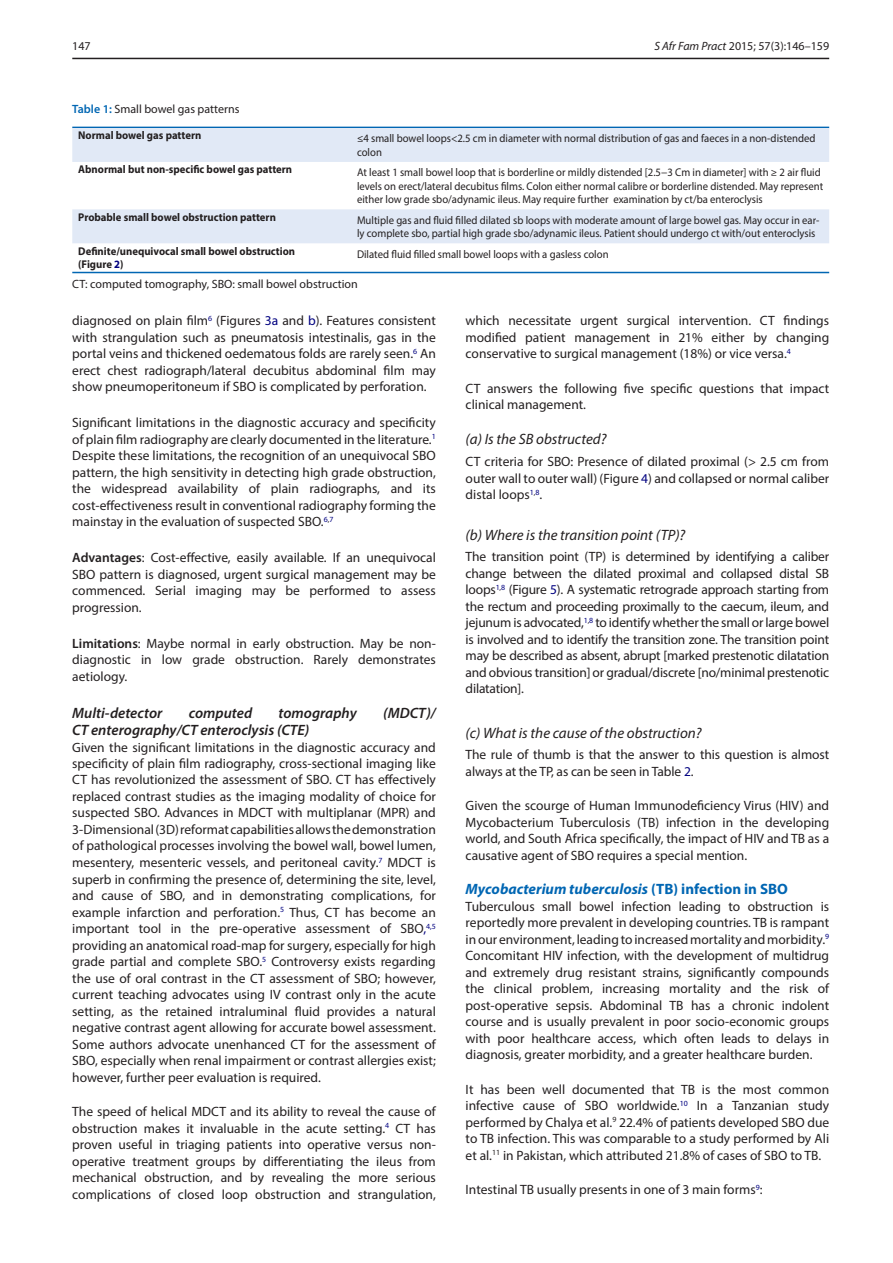
<style>
.page{position:relative;width:893px;height:1263px;background:#fff}
.page>*{position:absolute;margin:0;border:0;box-sizing:border-box;transform-origin:0 0}
.t1{font:italic 15px "Myriad Pro";color:#231f20}
.t2{font:italic 600 15px "Myriad Pro";color:#231f20}
.t3{font:italic 700 15px "Myriad Pro";color:#0166b3}
.t4{font:13.5px/16.5px "Myriad Pro";color:#231f20;text-align:justify}
.t5{font:12px "Myriad Pro";color:#231f20}
.t6{font:11.25px/13.5px "Myriad Pro";color:#231f20;scale:.95 1}
.t7{font:700 11.25px/13.5px "Myriad Pro";color:#231f20;scale:.95 1}
.s1{font-style:italic}
.s2{font-weight:600;color:#0166b3}
.s3{color:#000080}
.s4{font-weight:600}
.s5{font-style:normal}
</style>
<div class="page">
<hr style="left:72px;top:58px;width:757px;height:1px;background:#231f20">
<hr style="left:72px;top:127px;width:757px;height:1px;background:#0166b3">
<svg style="left:72px;top:128px;width:757px;height:115px;fill:#e1e9f6"></svg>
<hr style="left:72px;top:272px;width:757px;height:1px;background:#0166b3">
<p class="t5" style="left:72px;top:39px;width:20px">147</p>
<p class="t5" style="left:654px;top:39px;width:176px"><span class="s1">S Afr Fam Pract</span> 2015; 57(3):146–159</p>
<p class="t5" style="left:72px;top:101px;width:169px"><span class="s2">Table 1:</span> Small bowel gas patterns</p>
<p class="t7" style="left:78px;top:129px;width:131px">Normal bowel gas pattern</p>
<p class="t6" style="left:357px;top:132px;width:484px">≤4 small bowel loops&lt;2.5 cm in diameter with normal distribution of gas and faeces in a non-distended colon</p>
<p class="t7" style="left:78px;top:162px;width:227px">Abnormal but non-specific bowel gas pattern</p>
<p class="t6" style="left:357px;top:166px;width:492px">At least 1 small bowel loop that is borderline or mildly distended [2.5−3 Cm in diameter] with ≥ 2 air fluid levels on erect/lateral decubitus films. Colon either normal calibre or borderline distended. May represent either low grade sbo/adynamic ileus. May require further examination by ct/ba enteroclysis</p>
<p class="t7" style="left:78px;top:210px;width:210px">Probable small bowel obstruction pattern</p>
<p class="t6" style="left:357px;top:213px;width:488px">Multiple gas and fluid filled dilated sb loops with moderate amount of large bowel gas. May occur in ear&shy;ly complete sbo, partial high grade sbo/adynamic ileus. Patient should undergo ct with/out enteroclysis</p>
<p class="t7" style="left:78px;top:244px;width:230px">Definite/unequivocal small bowel obstruction (Figure <span class="s3">2</span>)</p>
<p class="t6" style="left:357px;top:247px;width:266px">Dilated fluid filled small bowel loops with a gasless colon</p>
<p class="t5" style="left:72px;top:276px;width:287px">CT: computed tomography, SBO: small bowel obstruction</p>
<p class="t4" style="left:72px;top:312px;width:365px">diagnosed on plain film<sup>6</sup> (Figures <span class="s3">3a</span> and <span class="s3">b</span>). Features consistent with strangulation such as pneumatosis intestinalis, gas in the portal veins and thickened oedematous folds are rarely seen.<sup>6</sup> An erect chest radiograph/lateral decubitus abdominal film may show pneumoperitoneum if SBO is complicated by perforation.</p>
<p class="t4" style="left:72px;top:414px;width:365px">Significant limitations in the diagnostic accuracy and specificity of plain film radiography are clearly documented in the literature.<sup>1<br></sup>Despite these limitations, the recognition of an unequivocal SBO pattern, the high sensitivity in detecting high grade obstruction, the widespread availability of plain radiographs, and its cost-effectiveness result in conventional radiography forming the mainstay in the evaluation of suspected SBO.<sup>6</sup><sup>,</sup><sup>7</sup></p>
<p class="t4" style="left:72px;top:549px;width:365px"><span class="s4">Advantages</span>: Cost-effective, easily available. If an unequivocal SBO pattern is diagnosed, urgent surgical management may be commenced. Serial imaging may be performed to assess progression.</p>
<p class="t4" style="left:72px;top:635px;width:365px"><span class="s4">Limitations</span>: Maybe normal in early obstruction. May be non&shy;diagnostic in low grade obstruction. Rarely demonstrates aetiology.</p>
<p class="t2" style="left:72px;top:704px;width:92px">Multi-detector</p>
<p class="t2" style="left:189px;top:704px;width:65px">computed</p>
<p class="t2" style="left:279px;top:704px;width:80px">tomography</p>
<p class="t2" style="left:383px;top:704px;width:54px">(MDCT)/</p>
<p class="t2" style="left:72px;top:720px;width:239px">CT enterography/CT enteroclysis (CTE)</p>
<p class="t4" style="left:72px;top:738px;width:365px">Given the significant limitations in the diagnostic accuracy and specificity of plain film radiography, cross-sectional imaging like CT has revolutionized the assessment of SBO. CT has effectively replaced contrast studies as the imaging modality of choice for suspected SBO. Advances in MDCT with multiplanar (MPR) and 3-Dimensional (3D) reformat capabilities allows the demonstration of pathological processes involving the bowel wall, bowel lumen, mesentery, mesenteric vessels, and peritoneal cavity.<sup>7</sup> MDCT is superb in confirming the presence of, determining the site, level, and cause of SBO, and in demonstrating complications, for example infarction and perforation.<sup>5</sup> Thus, CT has become an important tool in the pre-operative assessment of SBO<span class="s3">,</span><sup>4,5 </sup>providing an anatomical road-map for surgery, especially for high grade partial and complete SBO.<sup>5</sup> Controversy exists regarding the use of oral contrast in the CT assessment of SBO; however, current teaching advocates using IV contrast only in the acute setting, as the retained intraluminal fluid provides a natural negative contrast agent allowing for accurate bowel assessment.<br>Some authors advocate unenhanced CT for the assessment of SBO, especially when renal impairment or contrast allergies exist; however, further peer evaluation is required.</p>
<p class="t4" style="left:72px;top:1103px;width:365px">The speed of helical MDCT and its ability to reveal the cause of obstruction makes it invaluable in the acute setting.<sup>4</sup> CT has proven useful in triaging patients into operative versus non&shy;operative treatment groups by differentiating the ileus from mechanical obstruction, and by revealing the more serious complications of closed loop obstruction and strangulation,</p>
<p class="t4" style="left:466px;top:312px;width:365px">which necessitate urgent surgical intervention. CT findings modified patient management in 21% either by changing conservative to surgical management (18%) or vice versa.<sup>4</sup></p>
<p class="t4" style="left:466px;top:380px;width:365px">CT answers the following five specific questions that impact clinical management.</p>
<p class="t1" style="left:466px;top:430px;width:142px">(a) Is the SB obstructed?</p>
<p class="t4" style="left:466px;top:453px;width:365px">CT criteria for SBO: Presence of dilated proximal (&gt; 2.5 cm from outer wall to outer wall) (Figure <span class="s3">4</span>) and collapsed or normal caliber distal loops<sup>1</sup><sup>,</sup><sup>8</sup>.</p>
<p class="t1" style="left:466px;top:526px;width:221px">(b) Where is the transition point (TP)?</p>
<p class="t4" style="left:466px;top:548px;width:365px">The transition point (TP) is determined by identifying a caliber change between the dilated proximal and collapsed distal SB loops<sup>1</sup><sup>,</sup><sup>8</sup> (Figure <span class="s3">5</span>). A systematic retrograde approach starting from the rectum and proceeding proximally to the caecum, ileum, and jejunum is advocated,<sup>1</sup><sup>,</sup><sup>8</sup> to identify whether the small or large bowel is involved and to identify the transition zone. The transition point may be described as absent, abrupt [marked prestenotic dilatation and obvious transition] or gradual/discrete [no/minimal prestenotic dilatation].</p>
<p class="t1" style="left:466px;top:724px;width:238px">(c) What is the cause of the obstruction?</p>
<p class="t4" style="left:466px;top:746px;width:365px">The rule of thumb is that the answer to this question is almost always at the TP, as can be seen in Table <span class="s3">2</span>.</p>
<p class="t4" style="left:466px;top:797px;width:365px">Given the scourge of Human Immunodeficiency Virus (HIV) and Mycobacterium Tuberculosis (TB) infection in the developing world, and South Africa specifically, the impact of HIV and TB as a causative agent of SBO requires a special mention.</p>
<p class="t3" style="left:466px;top:879px;width:324px">Mycobacterium tuberculosis <span class="s5">(TB) infection in SBO</span></p>
<p class="t4" style="left:466px;top:898px;width:365px">Tuberculous small bowel infection leading to obstruction is reportedly more prevalent in developing countries. TB is rampant in our environment, leading to increased mortality and morbidity.<sup>9<br></sup>Concomitant HIV infection, with the development of multidrug and extremely drug resistant strains, significantly compounds the clinical problem, increasing mortality and the risk of post-operative sepsis. Abdominal TB has a chronic indolent course and is usually prevalent in poor socio-economic groups with poor healthcare access, which often leads to delays in diagnosis, greater morbidity, and a greater healthcare burden.</p>
<p class="t4" style="left:466px;top:1080px;width:365px">It has been well documented that TB is the most common infective cause of SBO worldwide.<sup>10</sup> In a Tanzanian study performed by Chalya et al.<sup>9</sup> 22.4% of patients developed SBO due to TB infection. This was comparable to a study performed by Ali et al.<sup>11</sup> in Pakistan, which attributed 21.8% of cases of SBO to TB.</p>
<p class="t4" style="left:466px;top:1181px;width:298px">Intestinal TB usually presents in one of 3 main forms<sup>9</sup>:</p>
</div>
